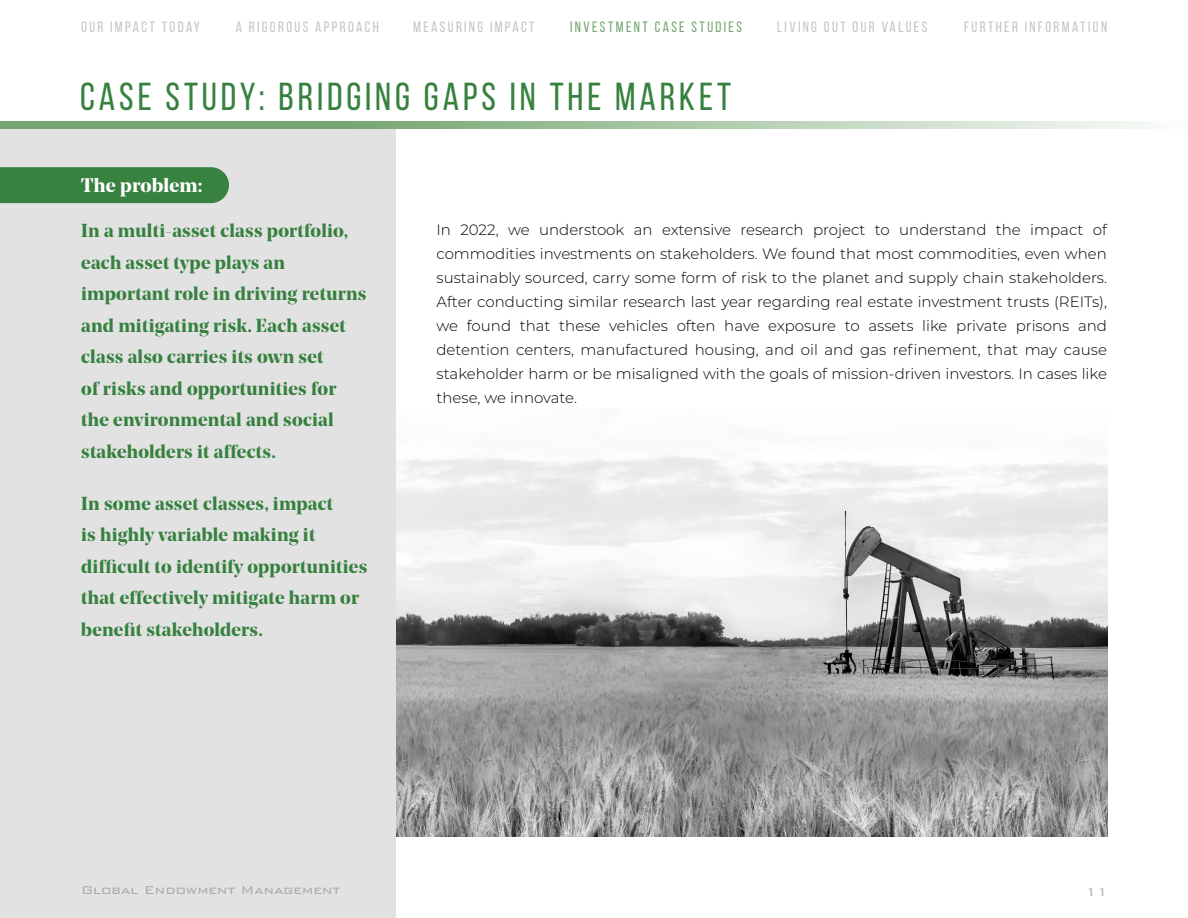
<style>
.page{position:relative;width:1188px;height:918px;background:#fff}
.page>*{position:absolute;margin:0;border:0;box-sizing:border-box;transform-origin:0 0}
.t1{font:39px "Bebas Neue";letter-spacing:.1em;color:#37813f}
.t2{font:700 19.5px "Noe Display";letter-spacing:.01em;color:#fff}
.t3{font:700 18.75px/31.5px "Noe Display";letter-spacing:.015em;color:#37813f}
.t4{font:300 15px/24px "Montserrat";color:#000;text-align:justify}
.t5{font:15px "Bebas Neue";letter-spacing:.155em;color:#c4c5c6}
.t6{font:300 15px "Bank Gothic BT";color:#a7a8aa}
.t7{font:15px "Bebas Neue";letter-spacing:.155em;color:#75a570}
</style>
<div class="page">
<img style="left:396px;top:456px;width:711px;height:381px">
<div style="left:0;top:122px;width:396px;height:796px;background:#e2e2e3"></div>
<div style="left:0;top:167px;width:229px;height:36px;background:#388240"></div>
<svg style="left:0;top:122px;width:1144px;height:6px;background:#a2c29e"></svg>
<p class="t5" style="left:81px;top:18px;width:120px">OUR IMPACT TODAY</p>
<p class="t5" style="left:236px;top:18px;width:145px">A RIGOROUS APPROACH</p>
<p class="t5" style="left:413px;top:18px;width:123px">MEASURING IMPACT</p>
<p class="t7" style="left:570px;top:18px;width:173px">INVESTMENT CASE STUDIES</p>
<p class="t5" style="left:777px;top:18px;width:152px">LIVING OUT OUR VALUES</p>
<p class="t5" style="left:964px;top:18px;width:145px">FURTHER INFORMATION</p>
<h1 class="t1" style="left:80px;top:76px;width:652px">CASE STUDY: BRIDGING GAPS IN THE MARKET</h1>
<h2 class="t2" style="left:81px;top:173px;width:123px">The problem:</h2>
<p class="t3" style="left:81px;top:215px;width:287px">In a multi-asset class portfolio, each asset type plays an important role in driving returns and mitigating risk. Each asset class also carries its own set<br>of risks and opportunities for the environmental and social stakeholders it affects.</p>
<p class="t3" style="left:81px;top:487px;width:288px">In some asset classes, impact<br>is highly variable making it difficult to identify opportunities that effectively mitigate harm or benefit stakeholders.</p>
<p class="t4" style="left:436px;top:217px;width:672px">In 2022, we understook an extensive research project to understand the impact of commodities investments on stakeholders. We found that most commodities, even when sustainably sourced, carry some form of risk to the planet and supply chain stakeholders.<br>After conducting similar research last year regarding real estate investment trusts (REITs), we found that these vehicles often have exposure to assets like private prisons and detention centers, manufactured housing, and oil and gas refinement, that may cause stakeholder harm or be misaligned with the goals of mission-driven investors. In cases like these, we innovate.</p>
<p class="t6" style="left:81px;top:881px;width:261px">Global Endowment Management</p>
<p class="t6" style="left:1086px;top:884px;width:24px">11</p>
</div>
